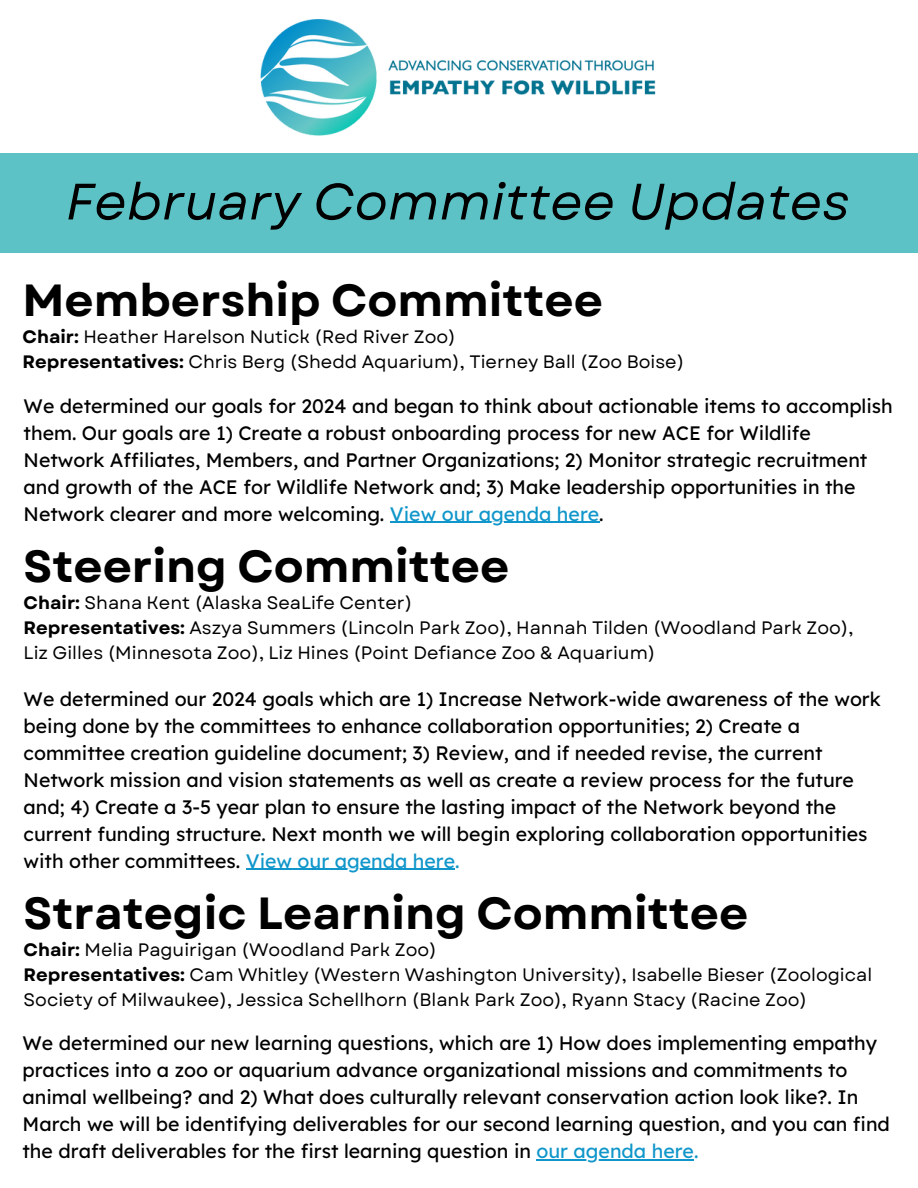
<style>
.page{position:relative;width:918px;height:1188px;background:#fff}
.page>*{position:absolute;margin:0;border:0;box-sizing:border-box;transform-origin:0 0}
.t1{font:italic 51px "Garet";color:#000}
.t2{font:700 45px "Garet";color:#000}
.t3{font:19.5px/27px "Lexend Deca";color:#000}
.t4{font:18px/24.8px "Garet";color:#000}
.s1{font-weight:700}
.s2{color:#1096ca}
</style>
<div class="page">
<img style="left:260px;top:19px;width:396px;height:117px">
<div style="left:0;top:153px;width:918px;height:100px;background:#5cc2c6"></div>
<hr style="left:390px;top:522px;width:209px;height:1px;background:#1096ca">
<hr style="left:246px;top:869px;width:64px;height:1px;background:#1096ca">
<svg style="left:310px;top:869px;width:19px;height:1px"></svg>
<hr style="left:329px;top:869px;width:54px;height:1px;background:#1096ca">
<hr style="left:383px;top:869px;width:72px;height:1px;background:#1096ca">
<hr style="left:537px;top:1159px;width:157px;height:2px;background:#1096ca">
<h1 class="t1" style="left:66px;top:165px;width:786px">February Committee Updates</h1>
<p class="t2" style="left:23px;top:268px;width:582px">Membership Committee</p>
<p class="t4" style="left:23px;top:325px;width:435px"><span class="s1">Chair:</span> Heather Harelson Nutick (Red River Zoo)</p>
<h2 class="t4" style="left:23px;top:350px;width:663px"><span class="s1">Representatives:</span> Chris Berg (Shedd Aquarium), Tierney Ball (Zoo Boise)</h2>
<h2 class="t3" style="left:24px;top:392px;width:871px">We determined our goals for 2024 and began to think about actionable items to accomplish them. Our goals are 1) Create a robust onboarding process for new ACE for Wildlife Network Affiliates, Members, and Partner Organizations; 2) Monitor strategic recruitment and growth of the ACE for Wildlife Network and; 3) Make leadership opportunities in the Network clearer and more welcoming. <span class="s2">View our agenda here</span>.</h2>
<p class="t2" style="left:24px;top:534px;width:487px">Steering Committee</p>
<h2 class="t4" style="left:24px;top:591px;width:390px"><span class="s1">Chair:</span> Shana Kent (Alaska SeaLife Center)</h2>
<p class="t4" style="left:24px;top:615px;width:831px"><span class="s1">Representatives:</span> Aszya Summers (Lincoln Park Zoo), Hannah Tilden (Woodland Park Zoo),<br>Liz Gilles (Minnesota Zoo), Liz Hines (Point Defiance Zoo &amp; Aquarium)</p>
<p class="t3" style="left:24px;top:685px;width:859px">We determined our 2024 goals which are 1) Increase Network-wide awareness of the work being done by the committees to enhance collaboration opportunities; 2) Create a committee creation guideline document; 3) Review, and if needed revise, the current Network mission and vision statements as well as create a review process for the future and; 4) Create a 3-5 year plan to ensure the lasting impact of the Network beyond the current funding structure. Next month we will begin exploring collaboration opportunities with other committees. <span class="s2">View our agenda here.</span></p>
<h2 class="t2" style="left:24px;top:881px;width:726px">Strategic Learning Committee</h2>
<p class="t4" style="left:24px;top:938px;width:850px"><span class="s1">Chair:</span> Melia Paguirigan (Woodland Park Zoo)<br><span class="s1">Representatives:</span> Cam Whitley (Western Washington University), Isabelle Bieser (Zoological<br>Society of Milwaukee), Jessica Schellhorn (Blank Park Zoo), Ryann Stacy (Racine Zoo)</p>
<p class="t3" style="left:23px;top:1029px;width:869px">We determined our new learning questions, which are 1) How does implementing empathy practices into a zoo or aquarium advance organizational missions and commitments to animal wellbeing? and 2) What does culturally relevant conservation action look like?. In March we will be identifying deliverables for our second learning question, and you can find the draft deliverables for the first learning question in <span class="s2">our agenda here.</span></p>
</div>
